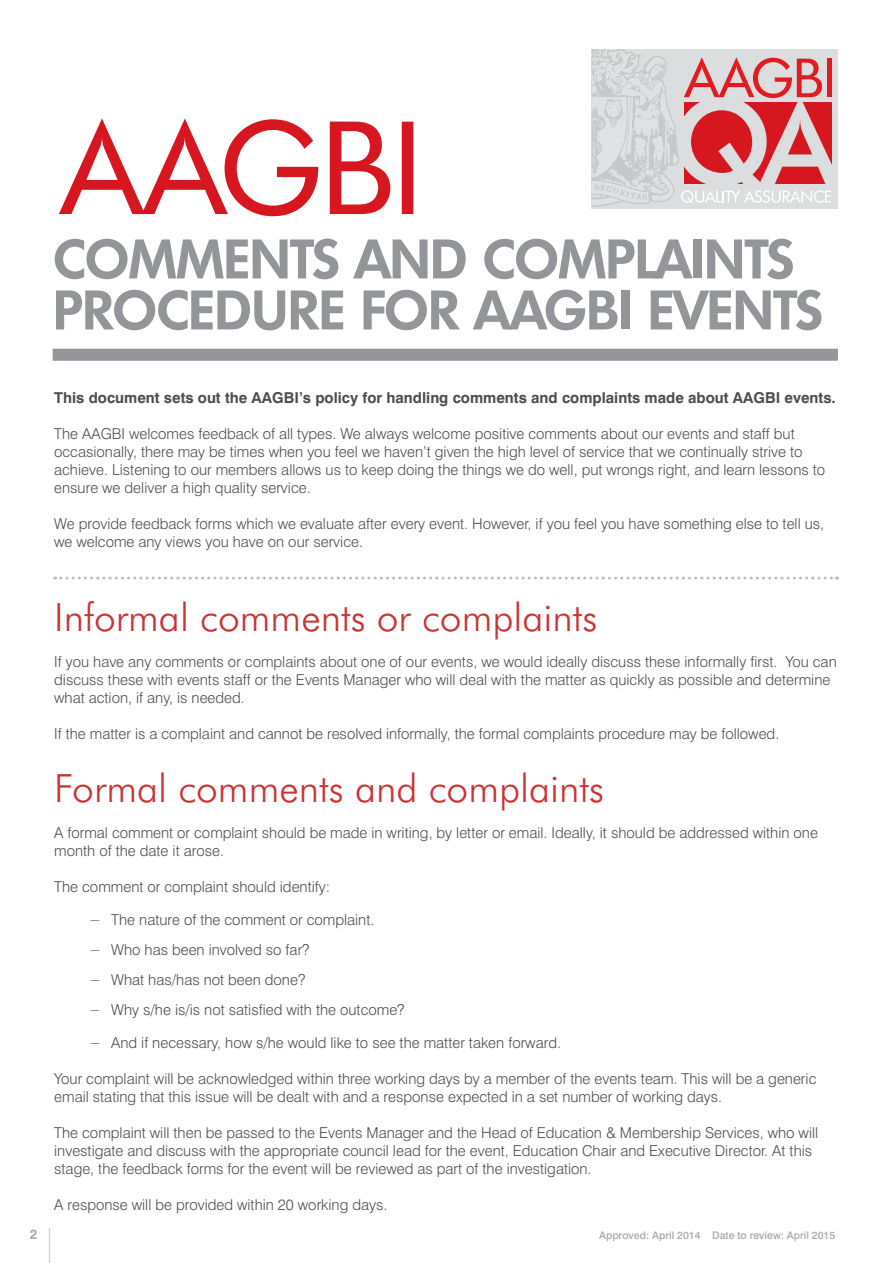
<style>
.page{position:relative;width:893px;height:1263px;background:#fff}
.page>*{position:absolute;margin:0;border:0;box-sizing:border-box;transform-origin:0 0}
.t1{font:600 54px/51px "Limerick";color:#939598}
.t2{font:300 39px "Futura BT";color:#c33}
.t3{font:300 15px/18px "Swiss 721 BT";color:#4b4c4d}
.t4{font:700 15px "Swiss 721 BT";color:#4b4c4d}
.t5{font:700 13.5px "Swiss 721 BT";color:#a8a9ad}
.t6{font:500 10.5px "Swiss 721 BT";color:#a8a9ad}
</style>
<div class="page">
<hr style="left:49px;top:1228px;width:1px;height:35px;background:#d1d5d6">
<svg style="left:55px;top:577px;width:782px;height:3px"></svg>
<svg style="left:592px;top:49px;width:245px;height:158px;background:#daaeb1"></svg>
<img style="left:629px;top:149px;width:32px;height:22px">
<img style="left:591px;top:82px;width:32px;height:45px">
<svg style="left:59px;top:118px;width:354px;height:98px"></svg>
<div style="left:53px;top:349px;width:785px;height:12px;background:#939598"></div>
<p class="t1" style="left:53px;top:233px;width:771px">COMMENTS AND COMPLAINTS<br>PROCEDURE FOR AAGBI EVENTS</p>
<p class="t4" style="left:54px;top:389px;width:783px">This document sets out the AAGBI’s policy for handling comments and complaints made about AAGBI events.</p>
<p class="t3" style="left:54px;top:425px;width:772px">The AAGBI welcomes feedback of all types. We always welcome positive comments about our events and staff but occasionally, there may be times when you feel we haven’t given the high level of service that we continually strive to achieve. Listening to our members allows us to keep doing the things we do well, put wrongs right, and learn lessons to ensure we deliver a high quality service.</p>
<p class="t3" style="left:54px;top:515px;width:772px">We provide feedback forms which we evaluate after every event. However, if you feel you have something else to tell us, we welcome any views you have on our service.</p>
<p class="t2" style="left:54px;top:594px;width:545px">Informal comments or complaints</p>
<p class="t3" style="left:54px;top:653px;width:784px">If you have any comments or complaints about one of our events, we would ideally discuss these informally first. You can discuss these with events staff or the Events Manager who will deal with the matter as quickly as possible and determine what action, if any, is needed.</p>
<p class="t3" style="left:54px;top:725px;width:727px">If the matter is a complaint and cannot be resolved informally, the formal complaints procedure may be followed.</p>
<p class="t2" style="left:54px;top:765px;width:551px">Formal comments and complaints</p>
<p class="t3" style="left:54px;top:824px;width:765px">A formal comment or complaint should be made in writing, by letter or email. Ideally, it should be addressed within one month of the date it arose.</p>
<p class="t3" style="left:54px;top:878px;width:277px">The comment or complaint should identify:</p>
<p class="t3" style="left:89px;top:911px;width:287px">− The nature of the comment or complaint.</p>
<p class="t3" style="left:89px;top:941px;width:222px">− Who has been involved so far?</p>
<p class="t3" style="left:89px;top:971px;width:218px">− What has/has not been done?</p>
<p class="t3" style="left:89px;top:1001px;width:317px">− Why s/he is/is not satisfied with the outcome?</p>
<p class="t3" style="left:89px;top:1034px;width:474px">− And if necessary, how s/he would like to see the matter taken forward.</p>
<p class="t3" style="left:54px;top:1070px;width:764px">Your complaint will be acknowledged within three working days by a member of the events team. This will be a generic email stating that this issue will be dealt with and a response expected in a set number of working days.</p>
<p class="t3" style="left:54px;top:1124px;width:766px">The complaint will then be passed to the Events Manager and the Head of Education &amp; Membership Services, who will investigate and discuss with the appropriate council lead for the event, Education Chair and Executive Director. At this stage, the feedback forms for the event will be reviewed as part of the investigation.</p>
<p class="t3" style="left:54px;top:1196px;width:335px">A response will be provided within 20 working days.</p>
<p class="t5" style="left:30px;top:1226px;width:9px">2</p>
<p class="t6" style="left:599px;top:1228px;width:238px">Approved: April 2014 Date to review: April 2015</p>
</div>
